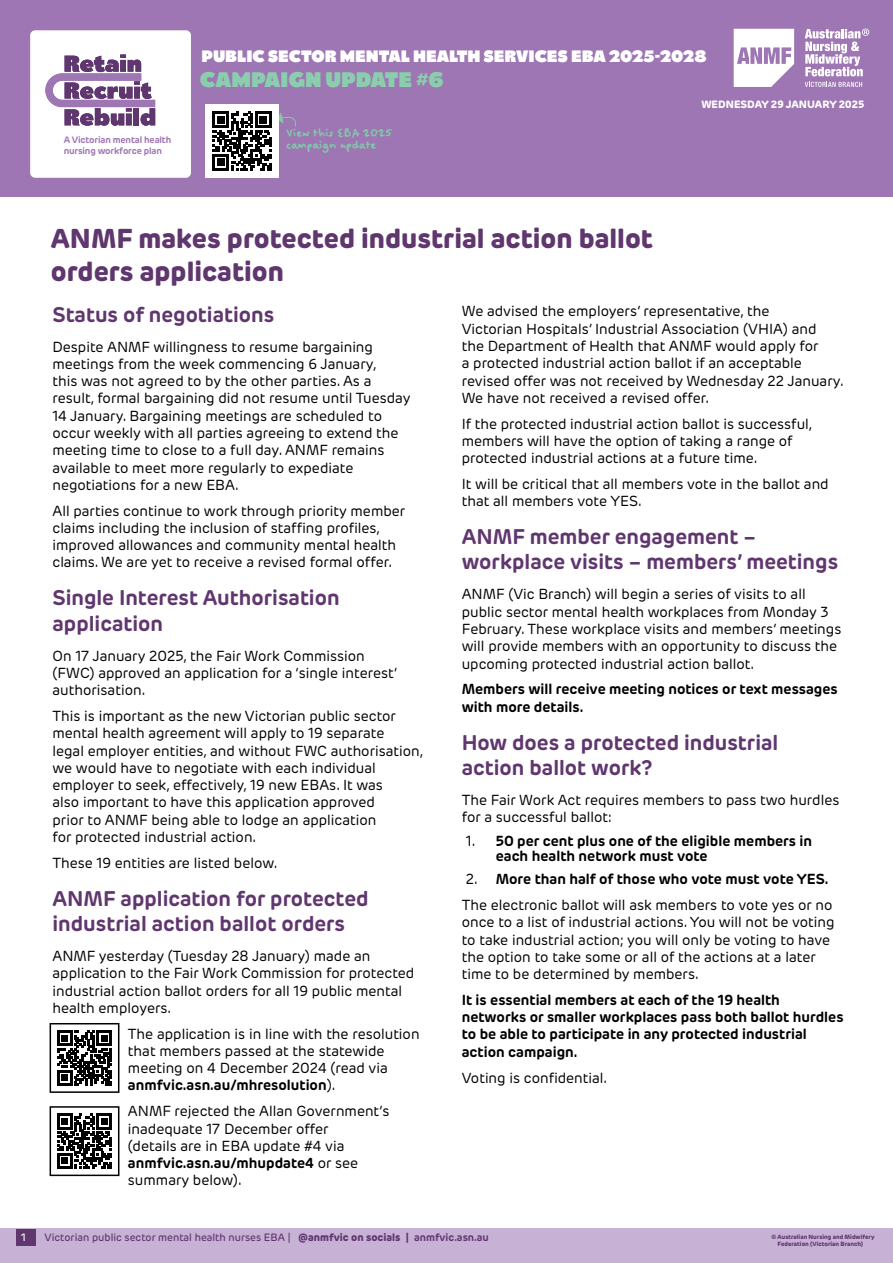
<style>
.page{position:relative;width:893px;height:1263px;background:#fff}
.page>*{position:absolute;margin:0;border:0;box-sizing:border-box;transform-origin:0 0}
.t1{font:800 27px/32.4px "New Rubrik Edge";color:#60366f}
.t2{font:700 21px/25.2px "New Rubrik Edge";color:#60366f}
.t3{font:800 21px "Catalpa";color:#8bceae}
.t4{font:800 16.5px "Catalpa";color:#fff}
.t5{font:14.4px/17.2px "New Rubrik Edge";color:#000}
.t6{font:700 14.4px/17.2px "New Rubrik Edge";color:#000}
.t7{font:700 13.8px/12.3px "Felt Tip Woman";color:#80caa8}
.t8{font:500 10.5px "New Rubrik Edge";color:#60366f}
.t9{font:800 10.5px "New Rubrik Edge";color:#fff}
.t10{font:500 10.5px "New Rubrik Edge";color:#fff}
.t11{font:700 9.3px/10.4px "New Rubrik Edge";letter-spacing:-.015em;color:#9f76b4}
.t12{font:800 6px/7.2px "New Rubrik Edge";color:#60366f}
.s1{font-weight:700}
.s2{font-weight:400}
.s3{font-style:italic}
.s4{font-weight:800}
</style>
<div class="page">
<div style="left:0;top:1228px;width:893px;height:35px;background:#c7b2d6"></div>
<div style="left:16px;top:1229px;width:19px;height:16px;background:#60366f"></div>
<div style="left:0;top:0;width:893px;height:197px;background:#9e76b4"></div>
<div style="left:30px;top:30px;width:161px;height:148px;background:#fff;border-radius:5px"></div>
<svg style="left:45px;top:54px;width:110px;height:72px"></svg>
<svg style="left:805px;top:82px;width:57px;height:5px"></svg>
<svg style="left:734px;top:29px;width:60px;height:58px"></svg>
<svg style="left:805px;top:29px;width:64px;height:47px"></svg>
<div style="left:205px;top:104px;width:74px;height:74px;background:#fff"></div>
<svg style="left:213px;top:111px;width:83px;height:59px"></svg>
<div style="left:217px;top:159px;width:7px;height:7px;background:#000"></div>
<svg style="left:57px;top:1114px;width:55px;height:54px"></svg>
<div style="left:62px;top:1157px;width:6px;height:7px;background:#000"></div>
<div style="left:50px;top:1106px;width:69px;height:70px;border:2px solid #000"></div>
<svg style="left:57px;top:1030px;width:55px;height:55px"></svg>
<div style="left:62px;top:1074px;width:6px;height:7px;background:#000"></div>
<div style="left:50px;top:1023px;width:69px;height:70px;border:2px solid #000"></div>
<p class="t4" style="left:202px;top:46px;width:507px">PUBLIC SECTOR MENTAL HEALTH SERVICES EBA 2025-2028</p>
<p class="t11" style="left:64px;top:135px;width:109px">A Victorian mental health nursing workforce plan</p>
<h2 class="t3" style="left:200px;top:66px;width:245px">CAMPAIGN UPDATE #6</h2>
<p class="t7" style="left:286px;top:127px;width:107px">View this EBA 2025 campaign update</p>
<h1 class="t1" style="left:51px;top:222px;width:604px">ANMF makes protected industrial action ballot orders application</h1>
<p class="t9" style="left:701px;top:98px;width:165px">WEDNESDAY 29 JANUARY 2025</p>
<h2 class="t2" style="left:52px;top:302px;width:223px">Status of negotiations</h2>
<p class="t5" style="left:52px;top:338px;width:360px">Despite ANMF willingness to resume bargaining meetings from the week commencing 6 January,<br>this was not agreed to by the other parties. As a result, formal bargaining did not resume until Tuesday 14 January. Bargaining meetings are scheduled to occur weekly with all parties agreeing to extend the meeting time to close to a full day. ANMF remains available to meet more regularly to expediate negotiations for a new EBA.</p>
<p class="t5" style="left:52px;top:502px;width:354px">All parties continue to work through priority member claims including the inclusion of staffing profiles, improved allowances and community mental health claims. We are yet to receive a revised formal offer.</p>
<h2 class="t2" style="left:52px;top:585px;width:289px">Single Interest Authorisation application</h2>
<p class="t5" style="left:52px;top:647px;width:346px">On 17 January 2025, the Fair Work Commission (FWC) approved an application for a ‘single interest’ authorisation.</p>
<p class="t5" style="left:52px;top:707px;width:373px">This is important as the new Victorian public sector mental health agreement will apply to 19 separate<br>legal employer entities, and without FWC authorisation, we would have to negotiate with each individual employer to seek, effectively, 19 new EBAs. It was<br>also important to have this application approved<br>prior to ANMF being able to lodge an application<br>for protected industrial action.</p>
<p class="t5" style="left:52px;top:854px;width:226px">These 19 entities are listed below.</p>
<h2 class="t2" style="left:52px;top:886px;width:318px">ANMF application for protected industrial action ballot orders</h2>
<p class="t5" style="left:52px;top:947px;width:363px">ANMF yesterday (Tuesday 28 January) made an application to the Fair Work Commission for protected industrial action ballot orders for all 19 public mental health employers.</p>
<p class="t5" style="left:128px;top:1025px;width:293px">The application is in line with the resolution that members passed at the statewide meeting on 4 December 2024 (read via <span class="s1">anmfvic.asn.au/mhresolution</span>).</p>
<p class="t5" style="left:128px;top:1102px;width:263px">ANMF rejected the Allan Government’s inadequate 17 December offer<br>(details are in EBA update #4 via <span class="s1">anmfvic.asn.au/mhupdate4</span> or see summary below).</p>
<p class="t5" style="left:462px;top:303px;width:383px">We advised the employers’ representative, the<br>Victorian Hospitals’ Industrial Association (VHIA) and<br>the Department of Health that ANMF would apply for<br>a protected industrial action ballot if an acceptable revised offer was not received by Wednesday 22 January.<br>We have not received a revised offer.</p>
<p class="t5" style="left:462px;top:415px;width:352px">If the protected industrial action ballot is successful, members will have the option of taking a range of protected industrial actions at a future time.</p>
<p class="t5" style="left:462px;top:475px;width:368px">It will be critical that all members vote in the ballot and that all members vote YES.</p>
<h2 class="t2" style="left:462px;top:524px;width:378px">ANMF member engagement – workplace visits – members’ meetings</h2>
<p class="t5" style="left:462px;top:586px;width:381px">ANMF (Vic Branch) will begin a series of visits to all public sector mental health workplaces from Monday 3<br>February. These workplace visits and members’ meetings will provide members with an opportunity to discuss the upcoming protected industrial action ballot.</p>
<p class="t6" style="left:462px;top:681px;width:378px">Members will receive meeting notices or text messages with more details.</p>
<h2 class="t2" style="left:462px;top:730px;width:318px">How does a protected industrial action ballot work?</h2>
<p class="t5" style="left:462px;top:791px;width:379px">The Fair Work Act requires members to pass two hurdles for a successful ballot:</p>
<p class="t6" style="left:496px;top:833px;width:318px;line-height:15px;text-indent:-30px"><span class="s2">1.</span> 50 per cent plus one of the eligible members in each health network must vote</p>
<p class="t5" style="left:462px;top:866px;width:372px;line-height:25.8px">2. <span class="s1">More than half of those who vote must vote YES.<br></span>The electronic ballot will ask members to vote yes or no</p>
<p class="t5" style="left:462px;top:913px;width:374px">once to a list of industrial actions. You will not be voting to take industrial action; you will only be voting to have the option to take some or all of the actions at a later time to be determined by members.</p>
<p class="t6" style="left:462px;top:991px;width:383px">It is essential members at each of the 19 health networks or smaller workplaces pass both ballot hurdles to be able to participate in any protected industrial action campaign.</p>
<p class="t5" style="left:462px;top:1069px;width:147px">Voting is confidential.</p>
<p class="t10" style="left:20px;top:1231px;width:8px">1</p>
<p class="t8" style="left:45px;top:1231px;width:446px">Victorian public sector mental health nurses EBA <span class="s3">|</span> <span class="s4">@anmfvic on socials |</span> <span class="s1">anmfvic.asn.au</span></p>
<p class="t12" style="left:777px;top:1233px;width:99px;text-indent:-6px">© Australian Nursing and Midwifery<br>Federation (Victorian Branch)</p>
</div>
